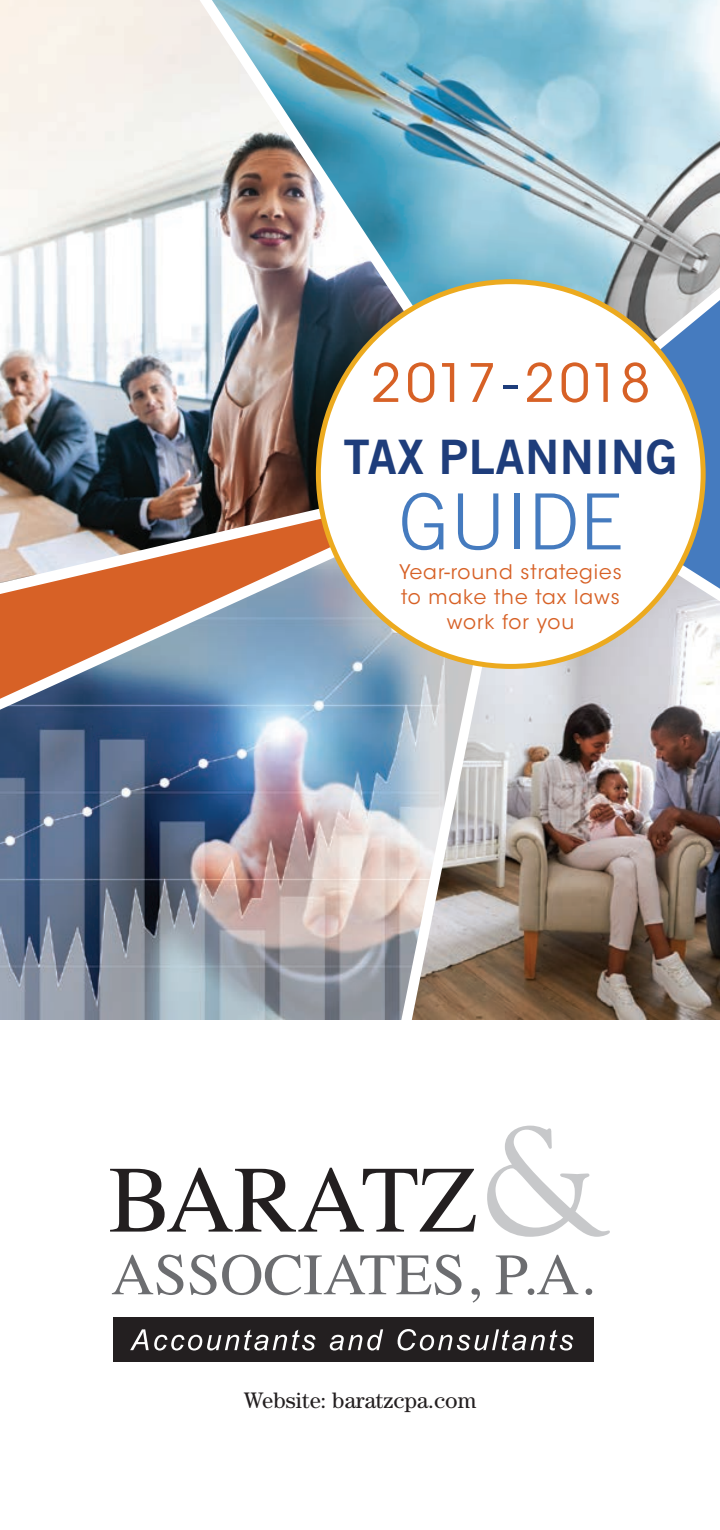
<style>
.page{position:relative;width:720px;height:1530px;background:#fff}
.page>*{position:absolute;margin:0;border:0;box-sizing:border-box;transform-origin:0 0}
.t1{font:300 77.5px "Trade Gothic LT Std";color:#457bbf}
.t2{font:52.5px "ITC Avant Garde Std";color:#d76126}
.t3{font:47.5px "Trade Gothic LT Std Bd 2";letter-spacing:.01em;color:#1e3d7b}
.t4{font:22.5px "Century Std";color:#231f20}
.t5{font:20px/25px "ITC Avant Garde Std";letter-spacing:.05em;color:#d76126;text-align:center}
.s1{color:#1e3d7b}
</style>
<div class="page">
<svg style="left:110px;top:1168px;width:366px;height:64px"></svg>
<svg style="left:487px;top:1126px;width:123px;height:111px"></svg>
<svg style="left:112px;top:1255px;width:71px;height:40px"></svg>
<svg style="left:190px;top:1255px;width:272px;height:40px"></svg>
<svg style="left:472px;top:1288px;width:8px;height:15px"></svg>
<svg style="left:496px;top:1255px;width:82px;height:40px"></svg>
<svg style="left:586px;top:1288px;width:6px;height:7px"></svg>
<div style="left:113px;top:1318px;width:480px;height:44px;background:#231f20"></div>
<svg style="left:130px;top:1329px;width:186px;height:22px"></svg>
<svg style="left:330px;top:1329px;width:53px;height:22px"></svg>
<svg style="left:398px;top:1329px;width:175px;height:22px"></svg>
<img style="left:475px;top:589px;width:245px;height:431px">
<img style="left:0;top:583px;width:475px;height:437px">
<svg style="left:664px;top:357px;width:56px;height:232px;background:#6489b3"></svg>
<img style="left:505px;top:0;width:215px;height:357px">
<img style="left:0;top:0;width:505px;height:583px">
<div style="left:318px;top:282px;width:385px;height:384px;background:#fff;border-radius:50%"></div>
<h2 class="t2" style="left:371px;top:351px;width:281px">2017<span class="s1">-</span>2018</h2>
<h3 class="t3" style="left:344px;top:428px;width:335px">TAX PLANNING</h3>
<h1 class="t1" style="left:398px;top:476px;width:225px">GUIDE</h1>
<p class="t5" style="left:399px;top:560px;width:224px">Year-round strategies to make the tax laws work for you</p>
<p class="t4" style="left:243px;top:1387px;width:235px">Website: baratzcpa.com</p>
</div>
